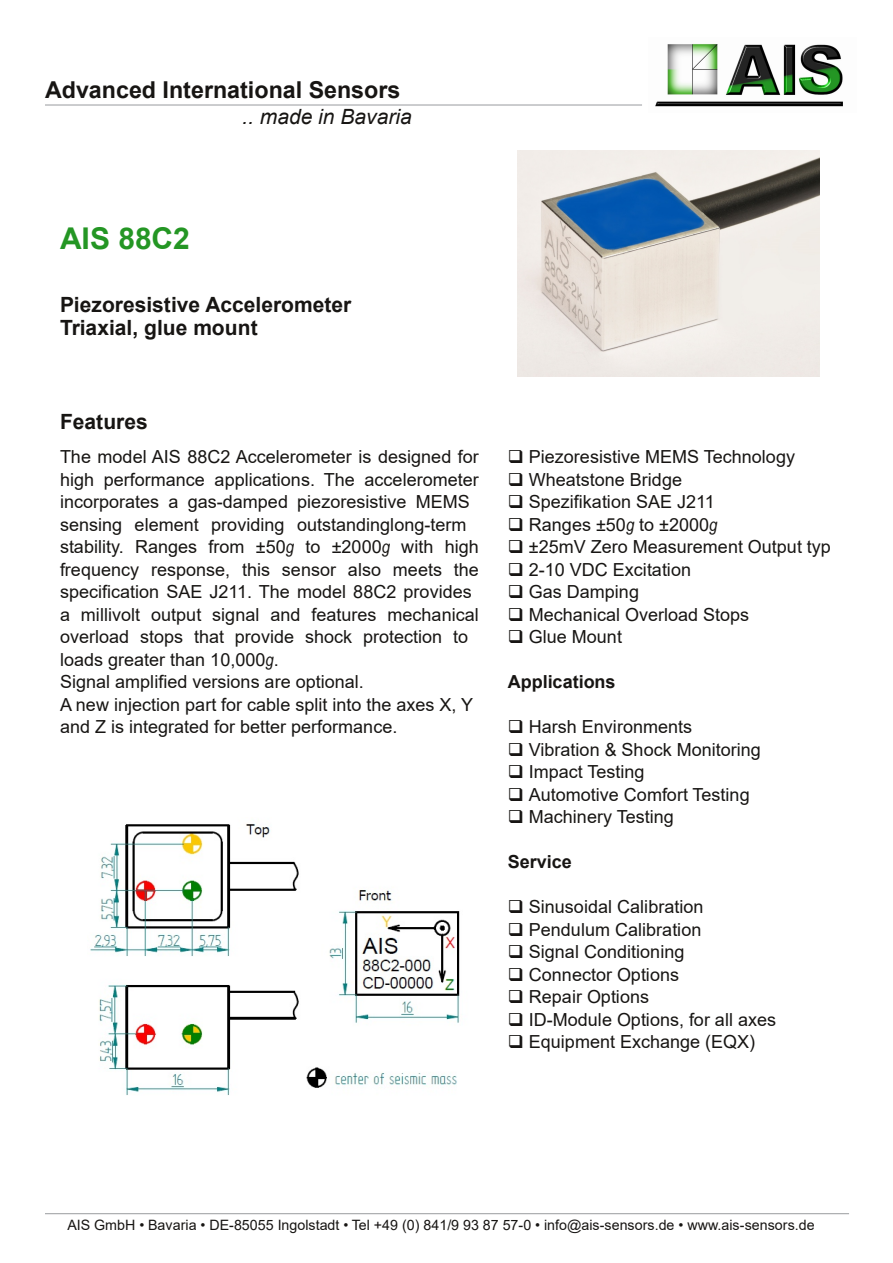
<style>
.page{position:relative;width:893px;height:1263px;background:#fff}
.page>*{position:absolute;margin:0;border:0;box-sizing:border-box;transform-origin:0 0}
.t1{font:700 30px "Arial";color:#249624}
.t2{font:700 23.25px "Arial";color:#171513}
.t3{font:700 21px/22.5px "Arial";color:#171513}
.t4{font:italic 21px "Arial";color:#171513}
.t5{font:18px/22.5px "Arial";color:#171513}
.t6{font:700 18px "Arial";color:#171513}
.t7{font:14.25px "Arial";color:#171513}
.s1{font-family:"Arial Narrow";font-style:italic}
</style>
<div class="page">
<img style="left:655px;top:44px;width:188px;height:63px">
<hr style="left:45px;top:104px;width:597px;height:2px;background:#aaacae">
<hr style="left:45px;top:1213px;width:804px;height:1px;background:#aaacae">
<img style="left:518px;top:150px;width:301px;height:226px">
<img style="left:90px;top:824px;width:370px;height:271px">
<p class="t2" style="left:45px;top:77px;width:357px">Advanced International Sensors</p>
<h1 class="t1" style="left:60px;top:222px;width:131px">AIS 88C2</h1>
<p class="t4" style="left:242px;top:105px;width:171px">.. made in Bavaria</p>
<p class="t3" style="left:60px;top:293px;width:293px">Piezoresistive Accelerometer<br>Triaxial, glue mount</p>
<p class="t3" style="left:60px;top:410px;width:89px">Features</p>
<p class="t5" style="left:60px;top:446px;width:420px">The model AIS 88C2 Accelerometer is designed for high performance applications. The accelerometer incorporates a gas-damped piezoresistive MEMS sensing element providing outstandinglong-term stability. Ranges from ±50<span class="s1">g</span> to ±2000<span class="s1">g</span> with high frequency response, this sensor also meets the specification SAE J211. The model 88C2 provides a millivolt output signal and features mechanical overload stops that provide shock protection to loads greater than 10,000<span class="s1">g</span>.<br>Signal amplified versions are optional.<br>A new injection part for cable split into the axes X, Y and Z is integrated for better performance.</p>
<p class="t5" style="left:508px;top:446px;width:289px">❑ Piezoresistive MEMS Technology</p>
<p class="t5" style="left:508px;top:468px;width:176px">❑ Wheatstone Bridge</p>
<p class="t5" style="left:508px;top:491px;width:208px">❑ Spezifikation SAE J211</p>
<p class="t5" style="left:508px;top:513px;width:211px">❑ Ranges ±50<span class="s1">g</span> to ±2000<span class="s1">g</span></p>
<p class="t5" style="left:508px;top:536px;width:325px">❑ ±25mV Zero Measurement Output typ</p>
<p class="t5" style="left:508px;top:558px;width:185px">❑ 2-10 VDC Excitation</p>
<p class="t5" style="left:508px;top:581px;width:133px">❑ Gas Damping</p>
<p class="t5" style="left:508px;top:603px;width:243px">❑ Mechanical Overload Stops</p>
<p class="t5" style="left:508px;top:626px;width:116px">❑ Glue Mount</p>
<p class="t6" style="left:508px;top:672px;width:109px">Applications</p>
<p class="t5" style="left:508px;top:716px;width:186px">❑ Harsh Environments</p>
<p class="t5" style="left:508px;top:738px;width:255px">❑ Vibration &amp; Shock Monitoring</p>
<p class="t5" style="left:508px;top:761px;width:138px">❑ Impact Testing</p>
<p class="t5" style="left:508px;top:783px;width:243px">❑ Automotive Comfort Testing</p>
<p class="t5" style="left:508px;top:806px;width:168px">❑ Machinery Testing</p>
<p class="t6" style="left:508px;top:852px;width:66px">Service</p>
<p class="t5" style="left:508px;top:896px;width:197px">❑ Sinusoidal Calibration</p>
<p class="t5" style="left:508px;top:918px;width:195px">❑ Pendulum Calibration</p>
<p class="t5" style="left:508px;top:941px;width:178px">❑ Signal Conditioning</p>
<p class="t5" style="left:508px;top:963px;width:173px">❑ Connector Options</p>
<p class="t5" style="left:508px;top:986px;width:143px">❑ Repair Options</p>
<p class="t5" style="left:508px;top:1008px;width:270px">❑ ID-Module Options, for all axes</p>
<p class="t5" style="left:508px;top:1031px;width:249px">❑ Equipment Exchange (EQX)</p>
<p class="t7" style="left:68px;top:1217px;width:749px">AIS GmbH • Bavaria • DE-85055 Ingolstadt • Tel +49 (0) 841/9 93 87 57-0 • info@ais-sensors.de • www.ais-sensors.de</p>
</div>
